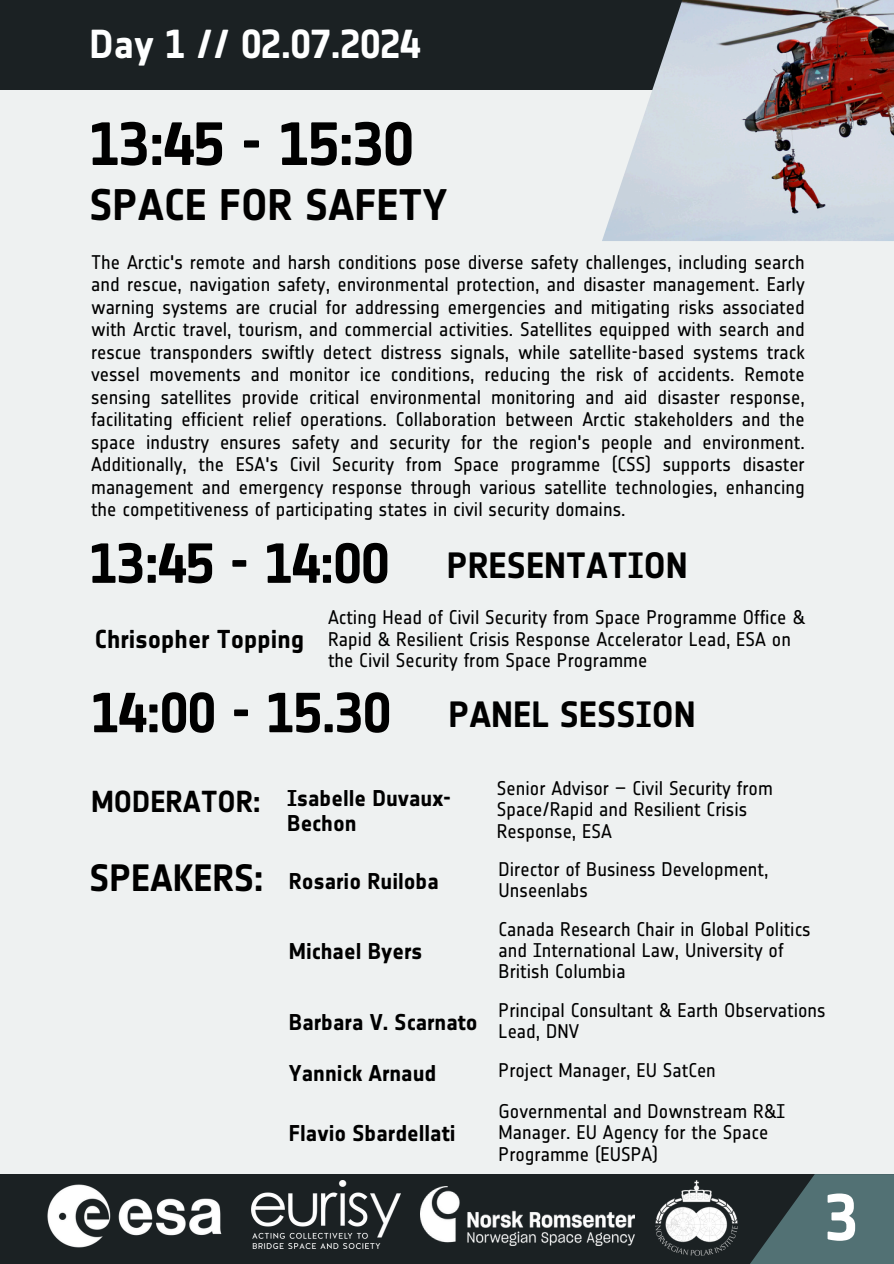
<style>
.page{position:relative;width:894px;height:1264px;background:#fff}
.page>*{position:absolute;margin:0;border:0;box-sizing:border-box;transform-origin:0 0}
.t1{font:700 64.8px "Notes Esa";color:#fff}
.t2{font:700 60px "Notes Esa";color:#000}
.t3{font:700 55.5px "Notes Esa";color:#000}
.t4{font:700 43.5px "Notes Esa";color:#000}
.t5{font:700 39.9px "Notes Esa";color:#feffff}
.t6{font:700 37.5px "Notes Esa";color:#000}
.t7{font:700 36px "Notes Esa";color:#000}
.t8{font:700 29.85px "Notes Esa";color:#000}
.t9{font:700 25.5px "Notes Esa";color:#000}
.t10{font:700 22.5px/24.8px "Notes Esa";color:#000}
.t11{font:19.5px/22.5px "Notes Esa";color:#000}
</style>
<div class="page">
<div style="left:1px;top:68px;width:892px;height:1118px;background:#eef1f1"></div>
<div style="left:0;top:0;width:893px;height:89px;background:#1b2123"></div>
<img style="left:602px;top:0;width:291px;height:241px">
<div style="left:0;top:1174px;width:893px;height:89px;background:#1b2123"></div>
<svg style="left:751px;top:1174px;width:142px;height:89px;fill:#527174"></svg>
<img style="left:0;top:1122px;width:283px;height:127px">
<img style="left:251px;top:1180px;width:149px;height:68px">
<img style="left:420px;top:1186px;width:214px;height:58px">
<img style="left:655px;top:1180px;width:82px;height:75px">
<h1 class="t5" style="left:89px;top:20px;width:332px">Day 1 // 02.07.2024</h1>
<p class="t2" style="left:89px;top:109px;width:325px">13:45 - 15:30</p>
<h2 class="t4" style="left:89px;top:180px;width:359px">SPACE FOR SAFETY</h2>
<p class="t11" style="left:91px;top:251px;width:715px;text-align:justify">The Arctic's remote and harsh conditions pose diverse safety challenges, including search and rescue, navigation safety, environmental protection, and disaster management. Early warning systems are crucial for addressing emergencies and mitigating risks associated with Arctic travel, tourism, and commercial activities. Satellites equipped with search and rescue transponders swiftly detect distress signals, while satellite-based systems track vessel movements and monitor ice conditions, reducing the risk of accidents. Remote sensing satellites provide critical environmental monitoring and aid disaster response, facilitating efficient relief operations. Collaboration between Arctic stakeholders and the space industry ensures safety and security for the region's people and environment.<br>Additionally, the ESA's Civil Security from Space programme (CSS) supports disaster management and emergency response through various satellite technologies, enhancing the competitiveness of participating states in civil security domains.</p>
<p class="t3" style="left:89px;top:531px;width:301px">13:45 - 14:00</p>
<p class="t7" style="left:446px;top:544px;width:242px">PRESENTATION</p>
<p class="t9" style="left:95px;top:624px;width:211px">Chrisopher Topping</p>
<p class="t11" style="left:328px;top:607px;width:478px;line-height:21.3px">Acting Head of Civil Security from Space Programme Office &amp;<br>Rapid &amp; Resilient Crisis Response Accelerator Lead, ESA on the Civil Security from Space Programme</p>
<p class="t3" style="left:91px;top:680px;width:301px">14:00 - 15.30</p>
<p class="t7" style="left:448px;top:693px;width:248px">PANEL SESSION</p>
<p class="t8" style="left:91px;top:783px;width:171px">MODERATOR:</p>
<p class="t10" style="left:287px;top:786px;width:165px">Isabelle Duvaux-<br>Bechon</p>
<p class="t11" style="left:497px;top:777px;width:277px;line-height:21.3px">Senior Advisor – Civil Security from<br>Space/Rapid and Resilient Crisis<br>Response, ESA</p>
<h4 class="t6" style="left:89px;top:855px;width:175px">SPEAKERS:</h4>
<p class="t10" style="left:289px;top:869px;width:151px">Rosario Ruiloba</p>
<p class="t11" style="left:498px;top:858px;width:271px;line-height:21.3px">Director of Business Development,<br>Unseenlabs</p>
<h1 class="t10" style="left:289px;top:939px;width:135px">Michael Byers</h1>
<h4 class="t11" style="left:498px;top:918px;width:313px;line-height:21.3px">Canada Research Chair in Global Politics and International Law, University of<br>British Columbia</h4>
<h5 class="t10" style="left:289px;top:1009px;width:190px">Barbara V. Scarnato</h5>
<h4 class="t11" style="left:498px;top:999px;width:328px;line-height:21.3px">Principal Consultant &amp; Earth Observations<br>Lead, DNV</h4>
<p class="t10" style="left:289px;top:1060px;width:149px">Yannick Arnaud</p>
<p class="t11" style="left:498px;top:1059px;width:219px">Project Manager, EU SatCen</p>
<p class="t10" style="left:289px;top:1121px;width:168px">Flavio Sbardellati</p>
<p class="t11" style="left:498px;top:1100px;width:288px;line-height:21.3px">Governmental and Downstream R&amp;I<br>Manager. EU Agency for the Space<br>Programme (EUSPA)</p>
<h1 class="t1" style="left:825px;top:1179px;width:34px">3</h1>
</div>
